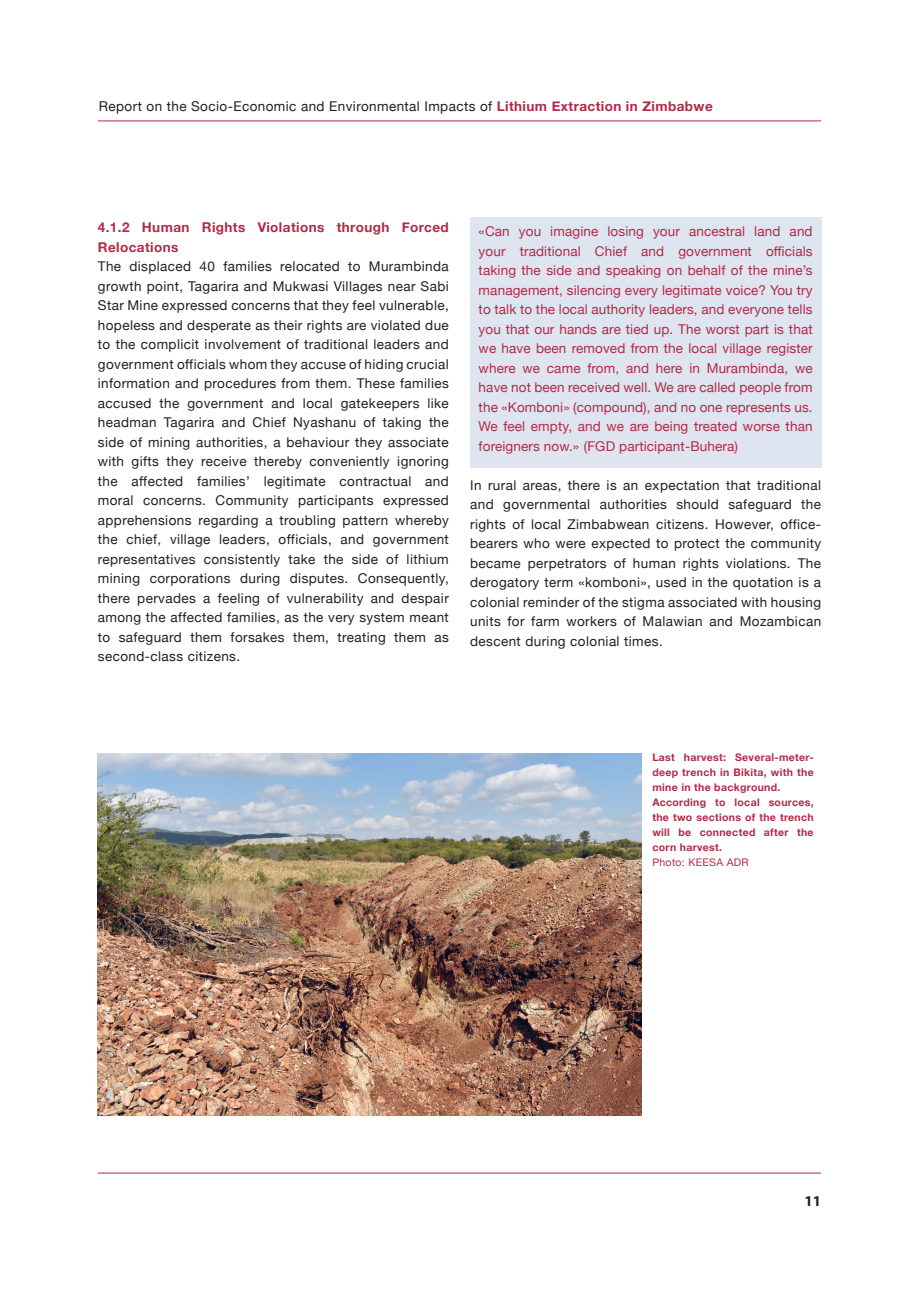
<style>
.page{position:relative;width:919px;height:1289px;background:#fff}
.page>*{position:absolute;margin:0;border:0;box-sizing:border-box;transform-origin:0 0}
.t1{font:700 15px "Myriad Pro";color:#231f20}
.t2{font:13.5px/19.5px "Helvetica Neue";letter-spacing:.03em;color:#231f20;text-align:justify}
.t3{font:13.5px/19.5px "Helvetica Neue";letter-spacing:.01em;color:#b32947;text-align:justify}
.t4{font:700 13.5px/19.5px "Helvetica Neue";letter-spacing:.03em;color:#b32947}
.t5{font:700 10.5px/15px "Helvetica Neue";letter-spacing:.03em;color:#b32947}
.t6{font:10.5px "Helvetica Neue";letter-spacing:.03em;color:#b32947}
.s1{font-weight:700;color:#b32947}
</style>
<div class="page">
<hr style="left:98px;top:1172px;width:723px;height:1px;background:#b32947">
<hr style="left:98px;top:120px;width:723px;height:1px;background:#b32947">
<div style="left:470px;top:217px;width:351px;height:251px;background:#dee5f0"></div>
<img style="left:98px;top:753px;width:543px;height:362px">
<p class="t2" style="left:99px;top:96px;width:615px">Report on the Socio-Economic and Environmental Impacts of <span class="s1">Lithium Extraction in Zimbabwe</span></p>
<p class="t4" style="left:98px;top:217px;width:352px">4.1.2 Human Rights Violations through Forced<br>Relocations</p>
<p class="t2" style="left:98px;top:256px;width:352px">The displaced 40 families relocated to Murambinda growth point, Tagarira and Mukwasi Villages near Sabi Star Mine expressed concerns that they feel vulnerable, hopeless and desperate as their rights are violated due to the complicit involvement of traditional leaders and government officials whom they accuse of hiding crucial information and procedures from them. These families accused the government and local gatekeepers like headman Tagarira and Chief Nyashanu of taking the side of mining authorities, a behaviour they associate with gifts they receive thereby conveniently ignoring the affected families’ legitimate contractual and moral concerns. Community participants expressed apprehensions regarding a troubling pattern whereby the chief, village leaders, officials, and government representatives consistently take the side of lithium mining corporations during disputes. Consequently, there pervades a feeling of vulnerability and despair among the affected families, as the very system meant to safeguard them forsakes them, treating them as second-class citizens.</p>
<p class="t3" style="left:478px;top:221px;width:335px">«Can you imagine losing your ancestral land and your traditional Chief and government officials taking the side and speaking on behalf of the mine’s management, silencing every legitimate voice? You try to talk to the local authority leaders, and everyone tells you that our hands are tied up. The worst part is that we have been removed from the local village register where we came from, and here in Murambinda, we have not been received well. We are called people from the «Komboni» (compound), and no one represents us.<br>We feel empty, and we are being treated worse than foreigners now.» (FGD participant-Buhera)</p>
<p class="t2" style="left:470px;top:475px;width:352px">In rural areas, there is an expectation that traditional and governmental authorities should safeguard the rights of local Zimbabwean citizens. However, office&shy;bearers who were expected to protect the community became perpetrators of human rights violations. The derogatory term «komboni», used in the quotation is a colonial reminder of the stigma associated with housing units for farm workers of Malawian and Mozambican descent during colonial times.</p>
<p class="t5" style="left:652px;top:750px;width:163px">Last harvest: Several-meter&shy;deep trench in Bikita, with the mine in the background.<br>According to local sources, the two sections of the trench will be connected after the corn harvest.</p>
<p class="t6" style="left:652px;top:856px;width:98px">Photo: KEESA ADR</p>
<p class="t1" style="left:804px;top:1191px;width:18px">11</p>
</div>
